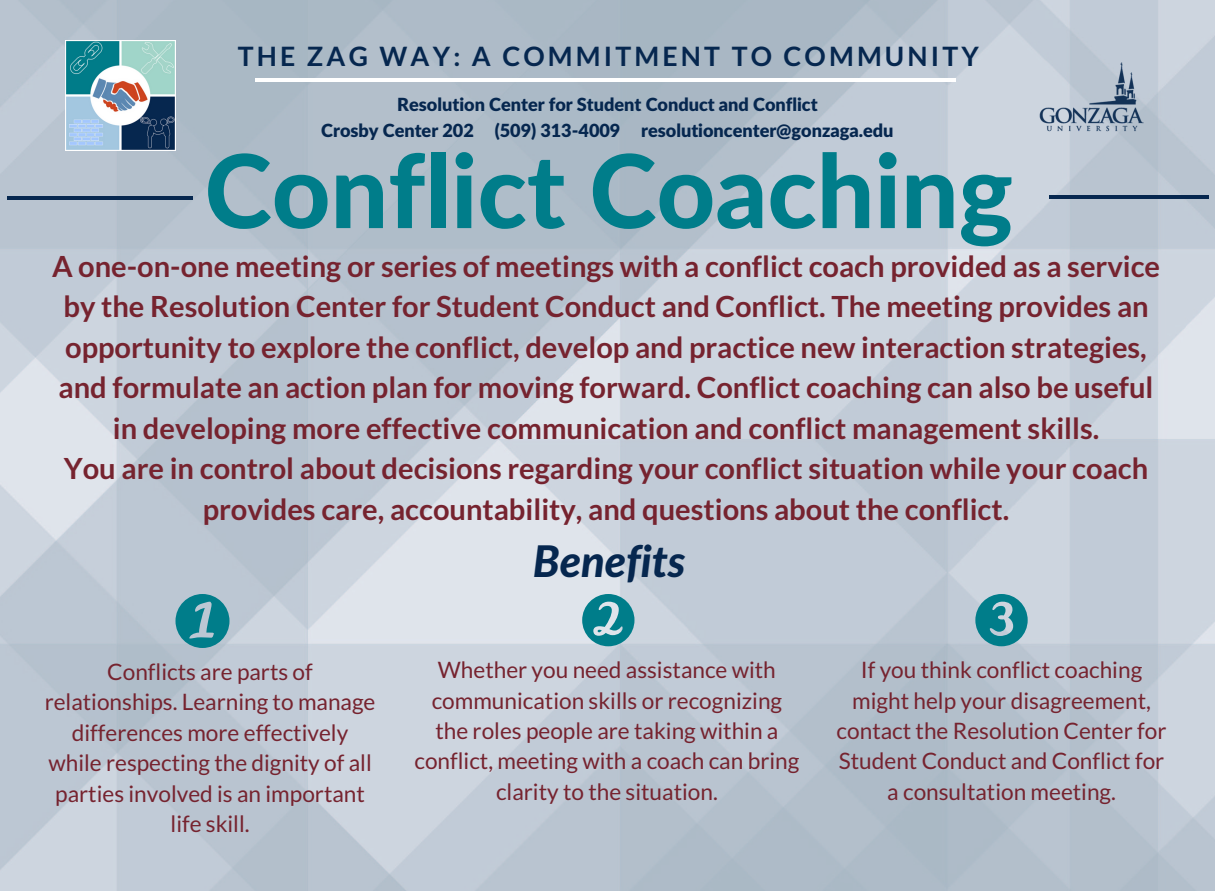
<style>
.page{position:relative;width:1215px;height:891px;background:#fff}
.page>*{position:absolute;margin:0;border:0;box-sizing:border-box;transform-origin:0 0}
.t1{font:800 101.92px "Lato Latin";color:#007d8a}
.t2{font:italic 800 43.65px "Lato";color:#06274f}
.t3{font:700 29.03px/40.5px "Lato";color:#76232f;text-align:center}
.t4{font:700 26.78px "Lato";letter-spacing:.12em;color:#06274f}
.t5{font:22.72px/30.4px "Lato";color:#76232f;text-align:center}
.t6{font:900 18px "Lato Latin";color:#06274f}
</style>
<div class="page">
<img style="left:0;top:0;width:1215px;height:891px">
<hr style="left:1049px;top:196px;width:20px;height:3px;background:#06274f">
<hr style="left:1188px;top:196px;width:21px;height:3px;background:#06274f">
<hr style="left:1069px;top:196px;width:120px;height:3px;background:#06274f">
<hr style="left:7px;top:196px;width:21px;height:4px;background:#06274f">
<hr style="left:172px;top:196px;width:21px;height:4px;background:#06274f">
<hr style="left:28px;top:196px;width:144px;height:4px;background:#06274f">
<hr style="left:256px;top:78px;width:20px;height:4px;background:#fff">
<hr style="left:935px;top:78px;width:21px;height:4px;background:#fff">
<hr style="left:276px;top:78px;width:144px;height:4px;background:#fff">
<hr style="left:419px;top:78px;width:144px;height:4px;background:#fff">
<hr style="left:563px;top:78px;width:144px;height:4px;background:#fff">
<hr style="left:707px;top:78px;width:144px;height:4px;background:#fff">
<hr style="left:850px;top:78px;width:86px;height:4px;background:#fff">
<img style="left:66px;top:40px;width:110px;height:110px">
<img style="left:1014px;top:37px;width:155px;height:120px">
<svg style="left:176px;top:594px;width:54px;height:54px;background:#4096a2"></svg>
<svg style="left:582px;top:594px;width:52px;height:52px;background:#4c9faa"></svg>
<svg style="left:975px;top:594px;width:53px;height:52px;background:#459aa6"></svg>
<h1 class="t4" style="left:238px;top:39px;width:743px">THE ZAG WAY: A COMMITMENT TO COMMUNITY</h1>
<h2 class="t6" style="left:397px;top:94px;width:422px">Resolution Center for Student Conduct and Conflict</h2>
<h2 class="t1" style="left:205px;top:127px;width:810px">Conflict Coaching</h2>
<h2 class="t6" style="left:321px;top:119px;width:574px">Crosby Center 202 (509) 313-4009 resolutioncenter@gonzaga.edu</h2>
<p class="t3" style="left:52px;top:245px;width:1110px">A one-on-one meeting or series of meetings with a conflict coach provided as a service by the Resolution Center for Student Conduct and Conflict. The meeting provides an opportunity to explore the conflict, develop and practice new interaction strategies, and formulate an action plan for moving forward. Conflict coaching can also be useful in developing more effective communication and conflict management skills.<br>You are in control about decisions regarding your conflict situation while your coach provides care, accountability, and questions about the conflict.</p>
<h3 class="t2" style="left:533px;top:534px;width:154px">Benefits</h3>
<p class="t5" style="left:45px;top:656px;width:332px">Conflicts are parts of relationships. Learning to manage differences more effectively while respecting the dignity of all parties involved is an important life skill.</p>
<p class="t5" style="left:414px;top:654px;width:386px">Whether you need assistance with communication skills or recognizing the roles people are taking within a conflict, meeting with a coach can bring clarity to the situation.</p>
<p class="t5" style="left:837px;top:654px;width:331px">If you think conflict coaching might help your disagreement, contact the Resolution Center for<br>Student Conduct and Conflict for a consultation meeting.</p>
</div>
